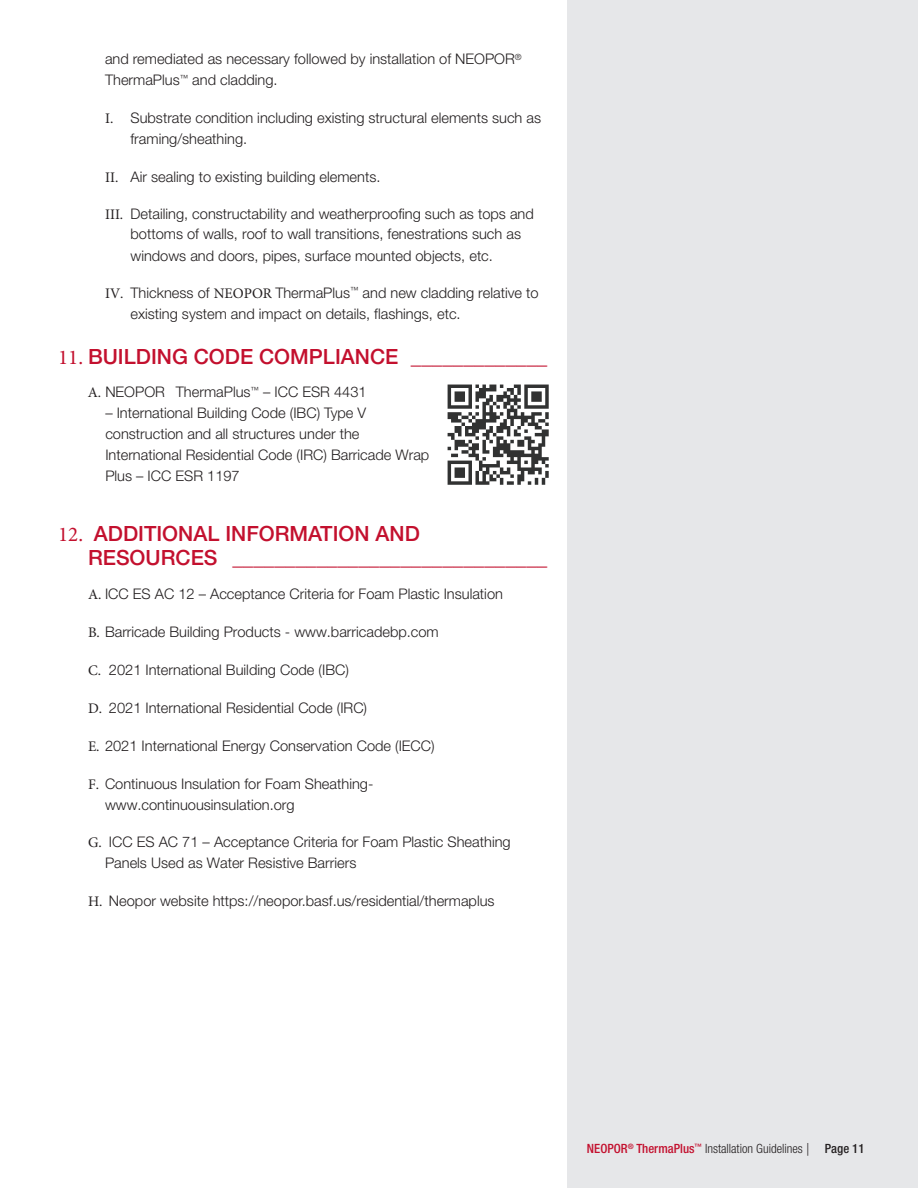
<style>
.page{position:relative;width:918px;height:1188px;background:#fff}
.page>*{position:absolute;margin:0;border:0;box-sizing:border-box;transform-origin:0 0}
.t1{font:500 21px/24.2px "Helvetica Neue LT Std";color:#c3102e}
.t2{font:300 14.7px/21px "Helvetica Neue LT Std";color:#231f20}
.t3{font:300 condensed 12.75px "Helvetica Neue LT Std";color:#231f20}
.s1{font-family:"Minion Pro";font-weight:400}
.s2{font-weight:500;color:#c3102e}
.s3{font-stretch:normal}
.s4{font-weight:500}
</style>
<div class="page">
<div style="left:567px;top:0;width:351px;height:1188px;background:#e6e7e9"></div>
<img style="left:447px;top:384px;width:102px;height:101px">
<p class="t2" style="left:105px;top:48px;width:418px">and remediated as necessary followed by installation of NEOPOR<sup>®<br></sup>ThermaPlus<sup>™</sup> and cladding.</p>
<p class="t2" style="left:131px;top:107px;width:412px;text-indent:-26px"><span class="s1">I.</span> Substrate condition including existing structural elements such as framing/sheathing.</p>
<p class="t2" style="left:105px;top:166px;width:277px"><span class="s1">II.</span> Air sealing to existing building elements.</p>
<p class="t2" style="left:131px;top:203px;width:405px;text-indent:-26px"><span class="s1">III.</span> Detailing, constructability and weatherproofing such as tops and bottoms of walls, roof to wall transitions, fenestrations such as windows and doors, pipes, surface mounted objects, etc.</p>
<p class="t2" style="left:131px;top:282px;width:410px;text-indent:-26px"><span class="s1">IV.</span> Thickness of <span class="s1">NEOPOR</span> ThermaPlus<sup>™</sup> and new cladding relative to existing system and impact on details, flashings, etc.</p>
<h1 class="t1" style="left:58px;top:344px;width:491px"><span class="s1">11.</span> BUILDING CODE COMPLIANCE _____________</h1>
<p class="t2" style="left:88px;top:381px;width:280px"><span class="s1">A.</span> NEOPOR<sup>®</sup> ThermaPlus<sup>™</sup> – ICC ESR 4431</p>
<p class="t2" style="left:105px;top:402px;width:326px">– International Building Code (IBC) Type V construction and all structures under the International Residential Code (IRC) Barricade Wrap Plus – ICC ESR 1197</p>
<h1 class="t1" style="left:88px;top:521px;width:461px;text-indent:-30px"><span class="s1">12.</span> ADDITIONAL INFORMATION AND<br>RESOURCES ______________________________</h1>
<p class="t2" style="left:88px;top:583px;width:416px"><span class="s1">A.</span> ICC ES AC 12 – Acceptance Criteria for Foam Plastic Insulation</p>
<p class="t2" style="left:88px;top:621px;width:352px"><span class="s1">B.</span> Barricade Building Products - www.barricadebp.com</p>
<p class="t2" style="left:88px;top:659px;width:262px"><span class="s1">C.</span> 2021 International Building Code (IBC)</p>
<p class="t2" style="left:88px;top:697px;width:281px"><span class="s1">D.</span> 2021 International Residential Code (IRC)</p>
<p class="t2" style="left:88px;top:735px;width:348px"><span class="s1">E.</span> 2021 International Energy Conservation Code (IECC)</p>
<p class="t2" style="left:105px;top:773px;width:270px;text-indent:-17px"><span class="s1">F.</span> Continuous Insulation for Foam Sheathing&shy;www.continuousinsulation.org</p>
<p class="t2" style="left:105px;top:831px;width:407px;text-indent:-17px"><span class="s1">G.</span> ICC ES AC 71 – Acceptance Criteria for Foam Plastic Sheathing<br>Panels Used as Water Resistive Barriers</p>
<p class="t2" style="left:88px;top:890px;width:408px"><span class="s1">H.</span> Neopor website https://neopor.basf.us/residential/thermaplus</p>
<p class="t3" style="left:587px;top:1141px;width:279px"><span class="s2">NEOPOR</span><sup>®</sup> <span class="s2">ThermaPlus</span><sup>™</sup> Installation Guidelines <span class="s3">|</span> <span class="s4">Page 11</span></p>
</div>
